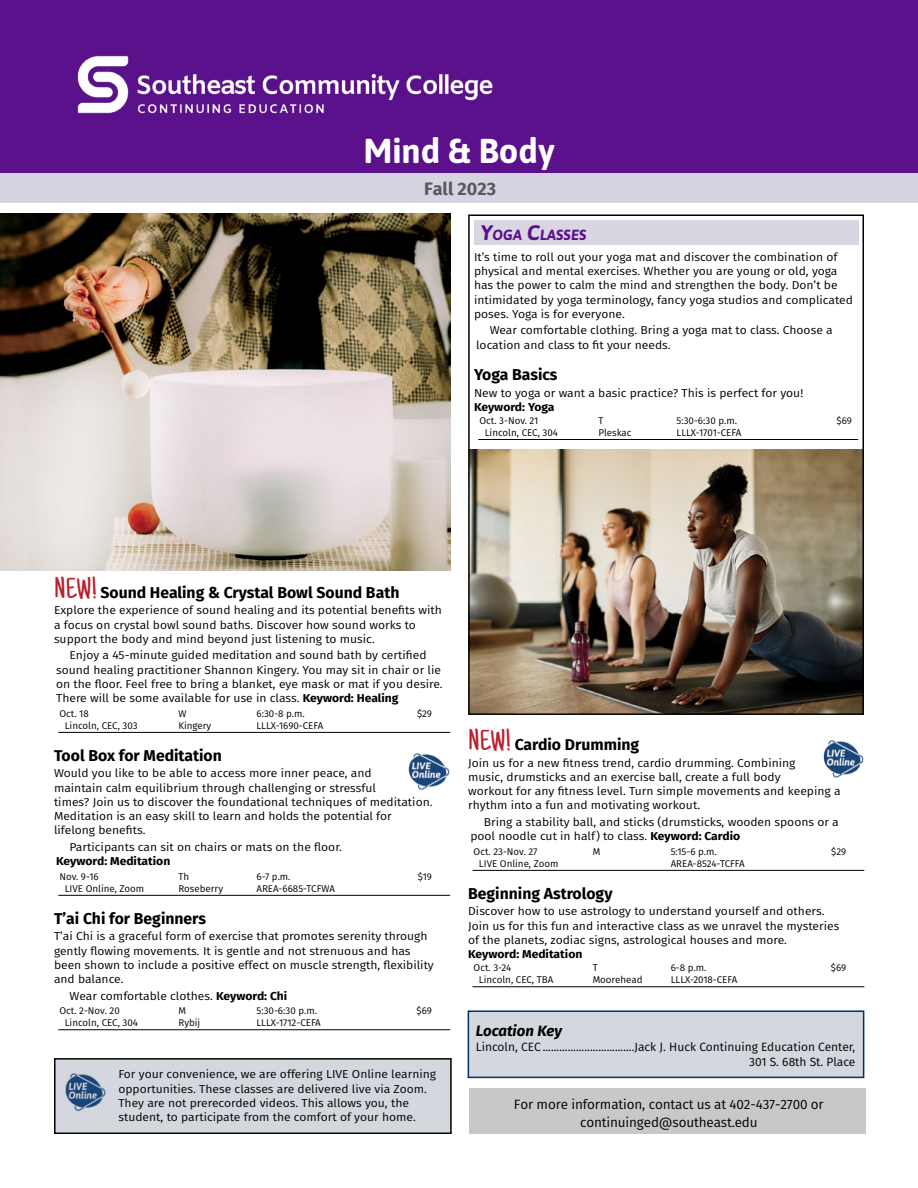
<style>
.page{position:relative;width:918px;height:1188px;background:#fff}
.page>*{position:absolute;margin:0;border:0;box-sizing:border-box;transform-origin:0 0}
.t1{font:700 34.5px "Asap";color:#fff}
.t2{font:700 18px "Fira Sans";color:#565a5f}
.t3{font:700 15.75px "Fira Sans";color:#000}
.IOC_Town{font:italic 700 15px "Fira Sans";color:#000}
.subheader_PI_-_3_col{font:italic 700 14.7px "Asap";color:#5b118b}
.t4{font:13.5px/18px "Fira Sans";letter-spacing:-.01em;color:#000;text-align:center}
.IOC_Location{font:12px/15px "Fira Sans";color:#000;text-align:right}
.class_description{font:11.55px/14.2px "Fira Sans";color:#000;scale:1.06 1}
.class_details{font:11.55px/14.2px "Fira Sans";color:#000;scale:1.06 1}
.class_details_3_col{font:11.55px/14.2px "Fira Sans";color:#000;scale:1.06 1}
.logistics{font:9.75px "Fira Sans";color:#000}
.s1{font-size:21px}
.s2{font-weight:700}
.s3{font-family:"Just Another Hand";font-weight:400;font-size:30px;color:#bb202e}
</style>
<div class="page">
<div style="left:0;top:0;width:918px;height:173px;background:#5b118b"></div>
<img style="left:77px;top:55px;width:416px;height:59px">
<hr style="left:58px;top:732px;width:392px;height:1px;background:#000">
<hr style="left:58px;top:895px;width:392px;height:1px;background:#000">
<hr style="left:58px;top:1029px;width:392px;height:1px;background:#000">
<hr style="left:473px;top:870px;width:391px;height:1px;background:#000">
<hr style="left:473px;top:986px;width:391px;height:1px;background:#000">
<img style="left:408px;top:753px;width:42px;height:37px">
<img style="left:823px;top:740px;width:41px;height:38px">
<div style="left:470px;top:1089px;width:396px;height:45px;background:#c7c8ca"></div>
<div style="left:0;top:173px;width:918px;height:30px;background:#d7d4e1"></div>
<div style="left:468px;top:1011px;width:396px;height:66px;background:#d4d7de"></div>
<div style="left:468px;top:1010px;width:396px;height:68px;border:2px solid #002f6e"></div>
<div style="left:55px;top:1059px;width:396px;height:74px;background:#d4d7de"></div>
<div style="left:54px;top:1058px;width:398px;height:76px;border:2px solid #000"></div>
<img style="left:65px;top:1073px;width:41px;height:38px">
<img style="left:0;top:214px;width:450px;height:356px">
<img style="left:468px;top:214px;width:396px;height:501px">
<p class="t1" style="left:363px;top:126px;width:193px">Mind &amp; Body</p>
<p class="t2" style="left:424px;top:173px;width:74px">Fall 2023</p>
<p class="subheader_PI_-_3_col" style="left:481px;top:225px;width:107px"><span class="s1">Y</span>OGA <span class="s1">C</span>LASSES</p>
<p class="class_description" style="left:474px;top:250px;width:359px">It’s time to roll out your yoga mat and discover the combination of physical and mental exercises. Whether you are young or old, yoga has the power to calm the mind and strengthen the body. Don’t be intimidated by yoga terminology, fancy yoga studios and complicated poses. Yoga is for everyone.</p>
<p class="class_details_3_col" style="left:476px;top:323px;width:338px;text-indent:14px">Wear comfortable clothing. Bring a yoga mat to class. Choose a location and class to fit your needs.</p>
<p class="t3" style="left:474px;top:361px;width:85px">Yoga Basics</p>
<p class="class_description" style="left:474px;top:385px;width:312px">New to yoga or want a basic practice? This is perfect for you!<br><span class="s2">Keyword: Yoga</span></p>
<p class="logistics" style="left:479px;top:413px;width:60px">Oct. 3-Nov. 21</p>
<p class="logistics" style="left:599px;top:413px;width:7px">T</p>
<p class="logistics" style="left:677px;top:413px;width:62px">5:30-6:30 p.m.</p>
<p class="logistics" style="left:837px;top:413px;width:17px">$69</p>
<p class="logistics" style="left:485px;top:425px;width:75px">Lincoln, CEC, 304</p>
<p class="logistics" style="left:599px;top:425px;width:35px">Pleskac</p>
<p class="logistics" style="left:677px;top:425px;width:66px">LLLX-1701-CEFA</p>
<p class="t3" style="left:54px;top:579px;width:347px"><span class="s3">NEW!</span> Sound Healing &amp; Crystal Bowl Sound Bath</p>
<p class="class_description" style="left:54px;top:603px;width:367px">Explore the experience of sound healing and its potential benefits with a focus on crystal bowl sound baths. Discover how sound works to support the body and mind beyond just listening to music.</p>
<p class="class_details" style="left:56px;top:648px;width:366px;text-indent:14px">Enjoy a 45-minute guided meditation and sound bath by certified sound healing practitioner Shannon Kingery. You may sit in chair or lie on the floor. Feel free to bring a blanket, eye mask or mat if you desire.<br>There will be some available for use in class. <span class="s2">Keyword: Healing</span></p>
<p class="logistics" style="left:59px;top:706px;width:31px">Oct. 18</p>
<p class="logistics" style="left:179px;top:706px;width:10px">W</p>
<p class="logistics" style="left:257px;top:706px;width:50px">6:30-8 p.m.</p>
<p class="logistics" style="left:417px;top:706px;width:16px">$29</p>
<p class="logistics" style="left:65px;top:718px;width:74px">Lincoln, CEC, 303</p>
<p class="logistics" style="left:179px;top:718px;width:34px">Kingery</p>
<p class="logistics" style="left:256px;top:718px;width:68px">LLLX-1690-CEFA</p>
<p class="t3" style="left:54px;top:742px;width:169px">Tool Box for Meditation</p>
<p class="class_description" style="left:54px;top:766px;width:359px">Would you like to be able to access more inner peace, and<br>maintain calm equilibrium through challenging or stressful<br>times? Join us to discover the foundational techniques of meditation.<br>Meditation is an easy skill to learn and holds the potential for lifelong benefits.</p>
<p class="class_details" style="left:56px;top:839px;width:271px;text-indent:14px">Participants can sit on chairs or mats on the floor.<br><span class="s2">Keyword: Meditation</span></p>
<p class="logistics" style="left:59px;top:869px;width:41px">Nov. 9-16</p>
<p class="logistics" style="left:179px;top:869px;width:12px">Th</p>
<p class="logistics" style="left:257px;top:869px;width:36px">6-7 p.m.</p>
<p class="logistics" style="left:418px;top:869px;width:16px">$19</p>
<p class="logistics" style="left:65px;top:881px;width:81px">LIVE Online, Zoom</p>
<p class="logistics" style="left:179px;top:881px;width:46px">Roseberry</p>
<p class="logistics" style="left:256px;top:881px;width:80px">AREA-6685-TCFWA</p>
<p class="t3" style="left:54px;top:905px;width:154px">T’ai Chi for Beginners</p>
<p class="class_description" style="left:54px;top:929px;width:360px">T’ai Chi is a graceful form of exercise that promotes serenity through gently flowing movements. It is gentle and not strenuous and has been shown to include a positive effect on muscle strength, flexibility and balance.</p>
<p class="class_details" style="left:70px;top:988px;width:207px">Wear comfortable clothes. <span class="s2">Keyword: Chi</span></p>
<p class="logistics" style="left:59px;top:1004px;width:62px">Oct. 2-Nov. 20</p>
<p class="logistics" style="left:179px;top:1004px;width:9px">M</p>
<p class="logistics" style="left:257px;top:1004px;width:62px">5:30-6:30 p.m.</p>
<p class="logistics" style="left:417px;top:1004px;width:17px">$69</p>
<p class="logistics" style="left:65px;top:1016px;width:75px">Lincoln, CEC, 304</p>
<p class="logistics" style="left:179px;top:1016px;width:23px">Rybij</p>
<p class="logistics" style="left:256px;top:1016px;width:66px">LLLX-1712-CEFA</p>
<p class="class_description" style="left:118px;top:1067px;width:301px">For your convenience, we are offering LIVE Online learning opportunities. These classes are delivered live via Zoom.<br>They are not prerecorded videos. This allows you, the student, to participate from the comfort of your home.</p>
<p class="t3" style="left:468px;top:732px;width:173px"><span class="s3">NEW!</span> Cardio Drumming</p>
<p class="class_description" style="left:468px;top:755px;width:353px">Join us for a new fitness trend, cardio drumming. Combining<br>music, drumsticks and an exercise ball, create a full body<br>workout for any fitness level. Turn simple movements and keeping a rhythm into a fun and motivating workout.</p>
<p class="class_details" style="left:470px;top:814px;width:349px;text-indent:14px">Bring a stability ball, and sticks (drumsticks, wooden spoons or a pool noodle cut in half) to class. <span class="s2">Keyword: Cardio</span></p>
<p class="logistics" style="left:474px;top:844px;width:66px">Oct. 23-Nov. 27</p>
<p class="logistics" style="left:593px;top:844px;width:9px">M</p>
<p class="logistics" style="left:671px;top:844px;width:48px">5:15-6 p.m.</p>
<p class="logistics" style="left:831px;top:844px;width:16px">$29</p>
<p class="logistics" style="left:479px;top:856px;width:81px">LIVE Online, Zoom</p>
<p class="logistics" style="left:671px;top:856px;width:76px">AREA-8524-TCFFA</p>
<p class="t3" style="left:468px;top:880px;width:146px">Beginning Astrology</p>
<p class="class_description" style="left:468px;top:904px;width:352px">Discover how to use astrology to understand yourself and others.<br>Join us for this fun and interactive class as we unravel the mysteries of the planets, zodiac signs, astrological houses and more.<br><span class="s2">Keyword: Meditation</span></p>
<p class="logistics" style="left:474px;top:961px;width:39px">Oct. 3-24</p>
<p class="logistics" style="left:593px;top:961px;width:7px">T</p>
<p class="logistics" style="left:671px;top:961px;width:37px">6-8 p.m.</p>
<p class="logistics" style="left:831px;top:961px;width:17px">$69</p>
<p class="logistics" style="left:479px;top:973px;width:76px">Lincoln, CEC, TBA</p>
<p class="logistics" style="left:593px;top:973px;width:51px">Moorehead</p>
<p class="logistics" style="left:671px;top:973px;width:68px">LLLX-2018-CEFA</p>
<p class="IOC_Town" style="left:476px;top:1018px;width:88px">Location Key</p>
<p class="IOC_Location" style="left:476px;top:1039px;width:381px">Lincoln, CEC .................................Jack J. Huck Continuing Education Center,<br>301 S. 68th St. Place</p>
<p class="t4" style="left:514px;top:1095px;width:311px">For more information, contact us at 402-437-2700 or continuinged@southeast.edu</p>
</div>
